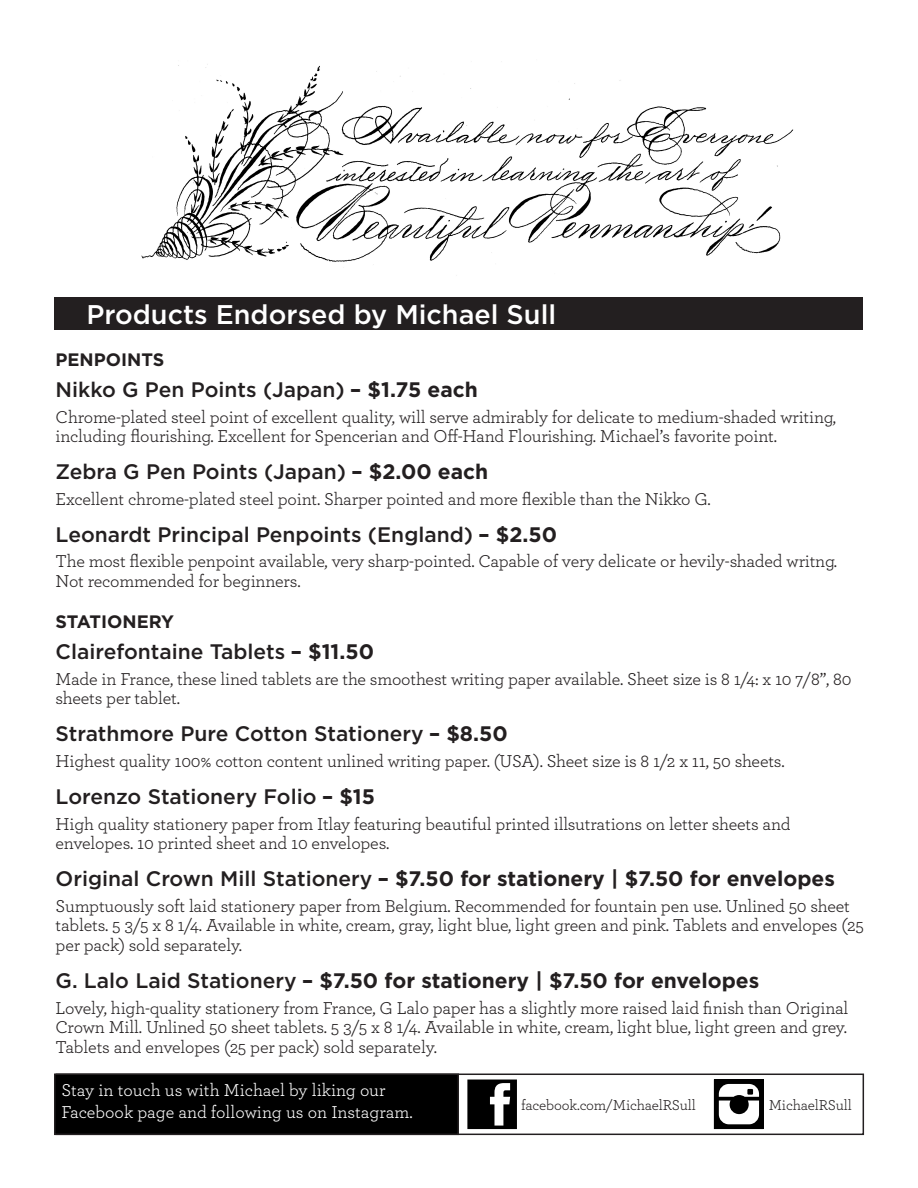
<style>
.page{position:relative;width:918px;height:1188px;background:#fff}
.page>*{position:absolute;margin:0;border:0;box-sizing:border-box;transform-origin:0 0}
.t1{font:500 27px "Gotham";color:#fff}
.t2{font:500 21px "Gotham";color:#231f20}
.t3{font:700 21px "Gotham";color:#231f20}
.t4{font:18px/19.5px "Archer";letter-spacing:-.01em;color:#231f20}
.t5{font:18px/21.6px "Archer";color:#fff}
.t6{font:700 18px "Gotham";color:#231f20}
.t7{font:15px "Archer";letter-spacing:-.01em;color:#231f20}
.s1{font-weight:700}
.s2{font-weight:500}
</style>
<div class="page">
<div style="left:54px;top:297px;width:808px;height:32px;background:#231f20"></div>
<svg style="left:467px;top:1080px;width:50px;height:49px"></svg>
<svg style="left:714px;top:1080px;width:49px;height:49px"></svg>
<div style="left:56px;top:1074px;width:808px;height:61px;border:2px solid #231f20"></div>
<div style="left:55px;top:1074px;width:403px;height:60px;background:#000"></div>
<div style="left:54px;top:1074px;width:405px;height:61px;border:2px solid #231f20"></div>
<img style="left:141px;top:64px;width:653px;height:201px">
<p class="t1" style="left:86px;top:297px;width:471px">Products Endorsed by Michael Sull</p>
<p class="t6" style="left:56px;top:348px;width:110px">PENPOINTS</p>
<p class="t2" style="left:56px;top:376px;width:424px">Nikko G Pen Points (Japan) <span class="s1">– $1.75 each</span></p>
<p class="t4" style="left:56px;top:406px;width:782px">Chrome-plated steel point of excellent quality, will serve admirably for delicate to medium-shaded writing, including flourishing. Excellent for Spencerian and Off-Hand Flourishing. Michael’s favorite point.</p>
<p class="t2" style="left:56px;top:458px;width:434px">Zebra G Pen Points (Japan) <span class="s1">– $2.00 each</span></p>
<p class="t4" style="left:56px;top:488px;width:657px">Excellent chrome-plated steel point. Sharper pointed and more flexible than the Nikko G.</p>
<p class="t2" style="left:56px;top:521px;width:503px">Leonardt Principal Penpoints (England) <span class="s1">– $2.50</span></p>
<p class="t4" style="left:56px;top:551px;width:783px">The most flexible penpoint available, very sharp-pointed. Capable of very delicate or hevily-shaded writng.<br>Not recommended for beginners.</p>
<p class="t6" style="left:56px;top:610px;width:120px">STATIONERY</p>
<p class="t2" style="left:56px;top:638px;width:320px">Clairefontaine Tablets <span class="s1">– $11.50</span></p>
<p class="t4" style="left:56px;top:668px;width:797px">Made in France, these lined tablets are the smoothest writing paper available. Sheet size is 8 1/4: x 10 7/8”, 80 sheets per tablet.</p>
<p class="t2" style="left:56px;top:720px;width:454px">Strathmore Pure Cotton Stationery <span class="s1">– $8.50</span></p>
<p class="t4" style="left:56px;top:750px;width:731px">Highest quality 100% cotton content unlined writing paper. (USA). Sheet size is 8 1/2 x 11, 50 sheets.</p>
<p class="t2" style="left:56px;top:783px;width:321px">Lorenzo Stationery Folio <span class="s1">– $15</span></p>
<p class="t4" style="left:56px;top:813px;width:737px">High quality stationery paper from Itlay featuring beautiful printed illsutrations on letter sheets and envelopes. 10 printed sheet and 10 envelopes.</p>
<p class="t3" style="left:56px;top:865px;width:781px"><span class="s2">Original Crown Mill Stationery</span> – $7.50 for stationery | $7.50 for envelopes</p>
<p class="t4" style="left:56px;top:895px;width:810px">Sumptuously soft laid stationery paper from Belgium. Recommended for fountain pen use. Unlined 50 sheet tablets. 5 3/5 x 8 1/4. Available in white, cream, gray, light blue, light green and pink. Tablets and envelopes (25 per pack) sold separately.</p>
<p class="t3" style="left:56px;top:967px;width:705px"><span class="s2">G. Lalo Laid Stationery</span> – $7.50 for stationery | $7.50 for envelopes</p>
<p class="t4" style="left:56px;top:997px;width:794px;text-align:justify">Lovely, high-quality stationery from France, G Lalo paper has a slightly more raised laid finish than Original Crown Mill. Unlined 50 sheet tablets. 5 3/5 x 8 1/4. Available in white, cream, light blue, light green and grey.<br>Tablets and envelopes (25 per pack) sold separately.</p>
<p class="t5" style="left:61px;top:1078px;width:353px">Stay in touch us with Michael by liking our<br>Facebook page and following us on Instagram.</p>
<p class="t7" style="left:521px;top:1094px;width:176px">facebook.com/MichaelRSull</p>
<p class="t7" style="left:769px;top:1094px;width:85px">MichaelRSull</p>
</div>
